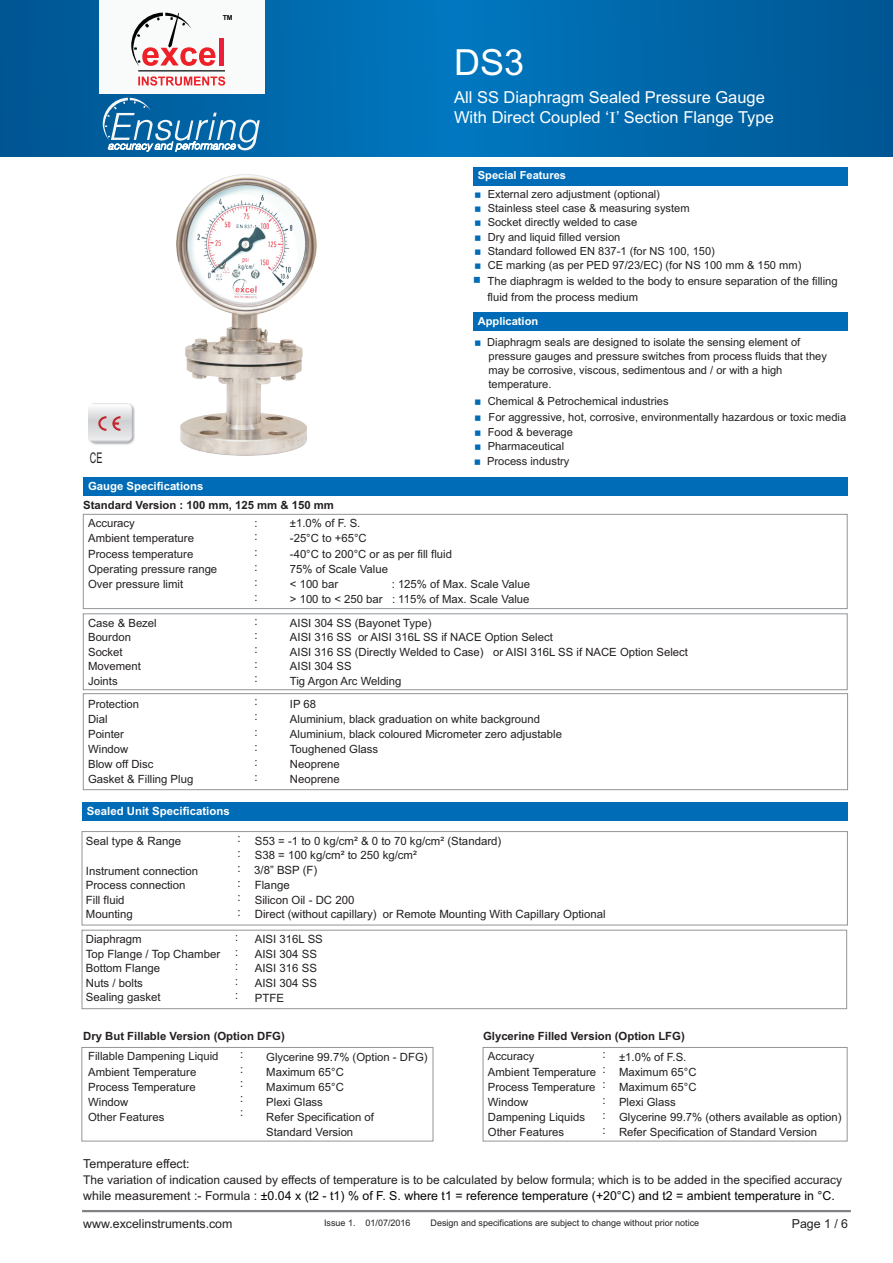
<style>
.page{position:relative;width:893px;height:1263px;background:#fff}
.page>*{position:absolute;margin:0;border:0;box-sizing:border-box;transform-origin:0 0}
.t1{font:36px "Arial";color:#fff}
.t2{font:16.5px/20.5px "Arial";color:#fff}
.t3{font:14.7px "Arial";color:#231f20;scale:.62 1}
.t4{font:12.3px "Arial";color:#040504}
.t5{font:12.3px "Arial";color:#231f20}
.t6{font:12px "Arial";color:#231f20}
.t7{font:11.4px/15.1px "Arial";color:#231f20}
.t8{font:700 11.4px "Arial";color:#231f20}
.t9{font:700 11.4px "Arial";color:#fff}
.t10{font:11.4px/14.5px "Arial";color:#231f20;text-align:justify;scale:.93 1}
.t11{font:11.25px/15.8px "Arial";color:#231f20}
.t12{font:11.1px/14.1px "Arial";color:#231f20}
.t13{font:700 11.1px "Arial";color:#fff}
.t14{font:9px "Arial";color:#231f20}
.t15{font:700 6.9px "Arial";color:#010303}
.s1{font-family:"Bodoni"}
.s2{color:#231f20}
</style>
<div class="page">
<img style="left:89px;top:403px;width:45px;height:42px">
<svg style="left:98px;top:416px;width:8px;height:15px"></svg>
<svg style="left:112px;top:416px;width:8px;height:15px"></svg>
<hr style="left:82px;top:1210px;width:769px;height:2px;background:#808285">
<svg style="left:0;top:0;width:893px;height:156px;background:#0067a9"></svg>
<div style="left:99px;top:0;width:165px;height:93px;background:#f9fafa"></div>
<div style="left:219px;top:38px;width:5px;height:27px;background:#eb1f3a"></div>
<svg style="left:131px;top:13px;width:84px;height:53px"></svg>
<hr style="left:138px;top:70px;width:87px;height:1px;background:#040808">
<svg style="left:138px;top:76px;width:87px;height:10px"></svg>
<svg style="left:103px;top:98px;width:157px;height:57px;background:#3180b3"></svg>
<div style="left:83px;top:477px;width:764px;height:19px;background:#006bb6"></div>
<div style="left:83px;top:514px;width:764px;height:95px;border:1px solid #939598"></div>
<div style="left:83px;top:613px;width:764px;height:77px;border:1px solid #939598"></div>
<div style="left:83px;top:693px;width:765px;height:97px;border:1px solid #939598"></div>
<div style="left:483px;top:1047px;width:364px;height:94px;border:1px solid #939598"></div>
<div style="left:82px;top:1047px;width:351px;height:94px;border:1px solid #939598"></div>
<div style="left:82px;top:802px;width:765px;height:19px;background:#006bb6"></div>
<div style="left:82px;top:831px;width:766px;height:94px;border:1px solid #939598"></div>
<div style="left:82px;top:930px;width:765px;height:79px;border:1px solid #939598"></div>
<div style="left:473px;top:167px;width:374px;height:18px;background:#006bb6"></div>
<div style="left:473px;top:312px;width:374px;height:19px;background:#006bb6"></div>
<img style="left:176px;top:174px;width:141px;height:282px">
<p class="t15" style="left:223px;top:15px;width:11px">TM</p>
<p class="t3" style="left:90px;top:452px;width:22px">CE</p>
<h1 class="t1" style="left:454px;top:49px;width:72px">DS3</h1>
<h2 class="t2" style="left:454px;top:88px;width:321px">All SS Diaphragm Sealed Pressure Gauge<br>With Direct Coupled ‘<span class="s1">I</span>’ Section Flange Type</h2>
<p class="t13" style="left:478px;top:171px;width:90px">Special Features</p>
<p class="t12" style="left:488px;top:188px;width:315px">External zero adjustment (optional)<br>Stainless steel case &amp; measuring system<br>Socket directly welded to case<br>Dry and liquid filled version<br>Standard followed EN 837-1 (for NS 100, 150)<br>CE marking (as per PED 97/23/EC) (for NS 100 mm &amp; 150 mm)</p>
<p class="t11" style="left:487px;top:274px;width:352px">The diaphragm is welded to the body to ensure separation of the filling fluid from the process medium</p>
<p class="t13" style="left:478px;top:316px;width:62px">Application</p>
<p class="t12" style="left:487px;top:336px;width:341px">Diaphragm seals are designed to isolate the sensing element of pressure gauges and pressure switches from process fluids that they may be corrosive, viscous, sedimentous and / or with a high temperature.</p>
<p class="t12" style="left:488px;top:395px;width:182px">Chemical &amp; Petrochemical industries</p>
<p class="t12" style="left:489px;top:411px;width:359px">For aggressive, hot, corrosive, environmentally hazardous or toxic media</p>
<p class="t12" style="left:488px;top:426px;width:87px">Food &amp; beverage<br>Pharmaceutical</p>
<p class="t12" style="left:487px;top:455px;width:84px">Process industry</p>
<p class="t9" style="left:88px;top:481px;width:117px">Gauge Specifications</p>
<p class="t8" style="left:83px;top:501px;width:252px">Standard Version : 100 mm, 125 mm &amp; 150 mm</p>
<p class="t7" style="left:88px;top:517px;width:131px">Accuracy<br>Ambient temperature<br>Process temperature<br>Operating pressure range<br>Over pressure limit</p>
<p class="t7" style="left:290px;top:517px;width:164px">±1.0% of F. S.<br>-25°C to +65°C<br>-40°C to 200°C or as per fill fluid<br>75% of Scale Value<br>&lt; 100 bar</p>
<p class="t7" style="left:255px;top:518px;width:5px;line-height:13px">: :</p>
<p class="t7" style="left:255px;top:545px;width:5px;text-align:justify">: : : :</p>
<p class="t7" style="left:290px;top:577px;width:242px;text-align:right">: 125% of Max. Scale Value<br>&gt; 100 to &lt; 250 bar : 115% of Max. Scale Value</p>
<p class="t7" style="left:88px;top:617px;width:70px;line-height:14.4px">Case &amp; Bezel<br>Bourdon<br>Socket<br>Movement<br>Joints</p>
<p class="t7" style="left:290px;top:617px;width:400px;line-height:14.4px">AISI 304 SS Bayonet Type)<br>AISI 316 SS or AISI 316L SS if NACE Option Select<br>AISI 316 SS (Directly Welded to Case) or AISI 316L SS if NACE Option Select AISI 304 SS<br>Tig Argon Arc Welding</p>
<p class="t7" style="left:355px;top:616px;width:5px">(</p>
<p class="t7" style="left:255px;top:614px;width:5px;line-height:14.4px;text-align:justify">: : : : :</p>
<p class="t7" style="left:88px;top:697px;width:107px">Protection<br>Dial<br>Pointer<br>Window<br>Blow off Disc<br>Gasket &amp; Filling Plug</p>
<p class="t7" style="left:290px;top:697px;width:274px">IP 68<br>Aluminium, black graduation on white background<br>Aluminium, black coloured Micrometer zero adjustable<br>Toughened Glass<br>Neoprene<br>Neoprene</p>
<p class="t7" style="left:255px;top:695px;width:5px;text-align:justify">: : : : : :</p>
<p class="t9" style="left:87px;top:806px;width:144px">Sealed Unit Specifications</p>
<p class="t7" style="left:86px;top:834px;width:97px">Seal type &amp; Range</p>
<p class="t7" style="left:86px;top:864px;width:114px;line-height:14.5px">Instrument connection<br>Process connection<br>Fill fluid<br>Mounting</p>
<p class="t7" style="left:238px;top:832px;width:5px;line-height:14.7px;text-align:justify">: : : : : :</p>
<p class="t7" style="left:255px;top:834px;width:248px;line-height:14.5px">S53 = -1 to 0 kg/cm² &amp; 0 to 70 kg/cm² (Standard)<br>S38 = 100 kg/cm² to 250 kg/cm²</p>
<p class="t7" style="left:255px;top:879px;width:352px;line-height:14.5px">Flange<br>Silicon Oil - DC 200<br>Direct (without capillary) or Remote Mounting With Capillary Optional</p>
<p class="t7" style="left:254px;top:864px;width:65px">3/8” BSP (F)</p>
<p class="t7" style="left:86px;top:933px;width:136px;line-height:14.5px">Diaphragm<br>Top Flange / Top Chamber<br>Bottom Flange<br>Nuts / bolts<br>Sealing gasket</p>
<p class="t7" style="left:255px;top:933px;width:70px;line-height:14.5px">AISI 316L SS<br>AISI 304 SS<br>AISI 316 SS<br>AISI 304 SS<br>PTFE</p>
<p class="t10" style="left:235px;top:931px;width:5px">: : : : :</p>
<p class="t8" style="left:83px;top:1032px;width:203px">Dry But Fillable Version (Option DFG)</p>
<p class="t8" style="left:483px;top:1032px;width:203px">Glycerine Filled Version (Option LFG)</p>
<p class="t7" style="left:88px;top:1050px;width:132px">Fillable Dampening Liquid<br>Ambient Temperature<br>Process Temperature<br>Window<br>Other Features</p>
<p class="t7" style="left:240px;top:1048px;width:5px;line-height:14.4px;text-align:justify">: : : : :</p>
<p class="t7" style="left:266px;top:1050px;width:163px">Glycerine 99.7% (Option - DFG)<br>Maximum 65°C<br>Maximum 65°C<br>Plexi Glass<br>Refer Specification of<br>Standard Version</p>
<p class="t7" style="left:602px;top:1048px;width:5px;text-align:justify">: : : : : :</p>
<p class="t7" style="left:488px;top:1050px;width:110px">Accuracy<br>Ambient Temperature<br>Process Temperature<br>Window<br>Dampening Liquids<br>Other Features</p>
<p class="t7" style="left:619px;top:1050px;width:224px">±1.0% of F.S.<br>Maximum 65°C<br>Maximum 65°C<br>Plexi Glass<br>Glycerine 99.7% (others available as option)<br>Refer Specification of Standard Version</p>
<p class="t5" style="left:83px;top:1159px;width:108px">Temperature effect:</p>
<p class="t6" style="left:83px;top:1175px;width:760px">The variation of indication caused by effects of temperature is to be calculated by below formula; which is to be added in the specified accuracy</p>
<p class="t4" style="left:83px;top:1191px;width:753px"><span class="s2">while measurement :- Formula :</span> ±0.04 x (t2 - t1) % of F. S. where t1 = reference temperature (+20°C) and t2 = ambient temperature in °C.</p>
<p class="t5" style="left:83px;top:1219px;width:151px">www.excelinstruments.com</p>
<p class="t14" style="left:324px;top:1219px;width:88px">Issue 1. 01/07/2016</p>
<p class="t14" style="left:431px;top:1219px;width:270px">Design and specifications are subject to change without prior notice</p>
<p class="t5" style="left:792px;top:1219px;width:58px">Page 1 / 6</p>
</div>
